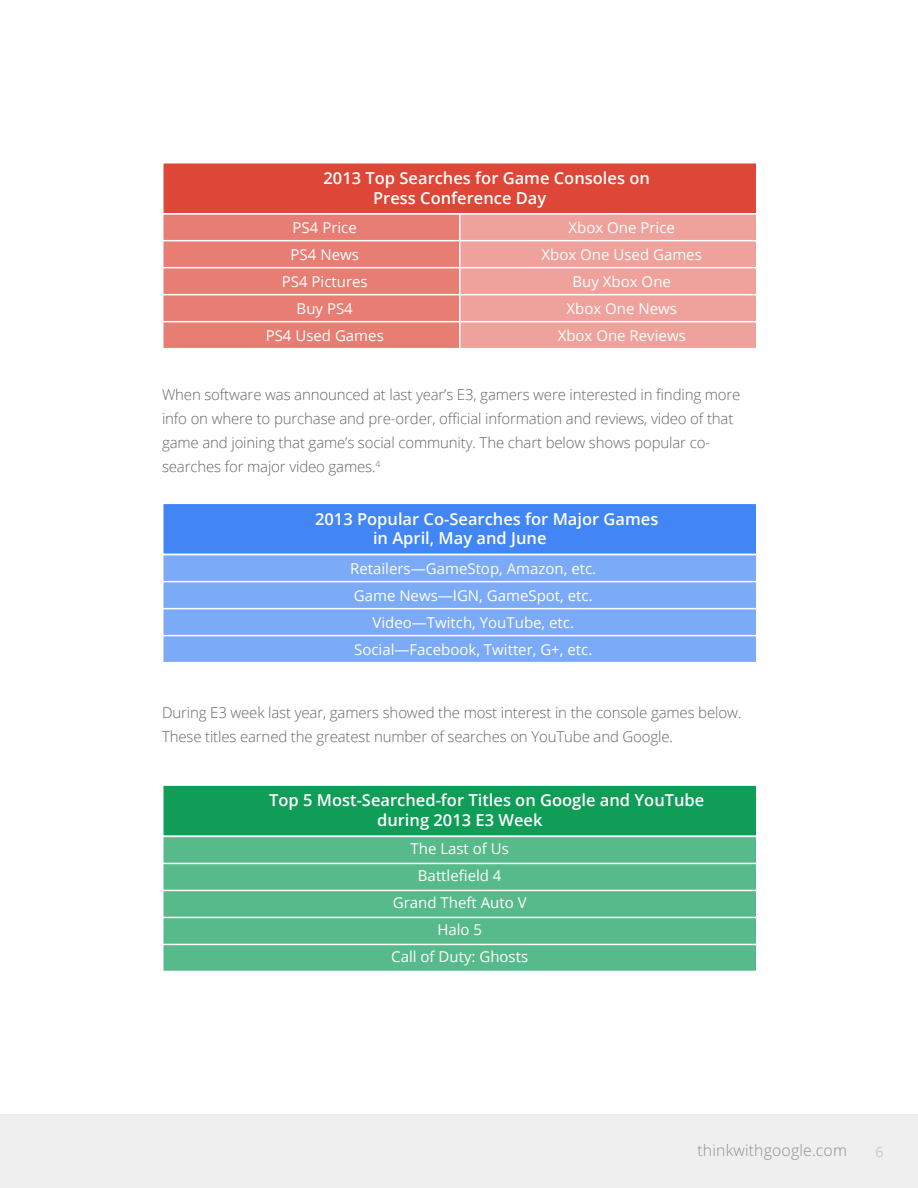
<style>
.page{position:relative;width:918px;height:1188px;background:#fff}
.page>*{position:absolute;margin:0;border:0;box-sizing:border-box;transform-origin:0 0}
.Bold_Header{font:600 16.5px/19.8px "Open Sans";color:#fff}
.t1{font:300 15.75px "Open Sans";letter-spacing:.01em;color:#909090}
.t2{font:300 15px/24px "Open Sans";letter-spacing:-.01em;color:#656565}
.t3{font:15px/27px "Open Sans";color:#fff;text-align:center}
.t4{font:14.25px "Open Sans";color:#c9c9c9}
</style>
<div class="page">
<svg style="left:163px;top:214px;width:594px;height:134px;background:#ec958d"></svg>
<hr style="left:756px;top:322px;width:2px;height:26px;background:#fff">
<div style="left:163px;top:163px;width:594px;height:51px;background:#de4637"></div>
<div style="left:162px;top:162px;width:596px;height:52px;border:2px solid #fff"></div>
<svg style="left:164px;top:555px;width:592px;height:107px;background:#7dabf7"></svg>
<hr style="left:162px;top:581px;width:596px;height:1px;background:#fff">
<hr style="left:162px;top:608px;width:596px;height:1px;background:#fff">
<hr style="left:162px;top:635px;width:596px;height:1px;background:#fff">
<div style="left:163px;top:503px;width:594px;height:51px;background:#4285f4"></div>
<div style="left:162px;top:503px;width:596px;height:52px;border:2px solid #fff"></div>
<div style="left:0;top:1114px;width:918px;height:74px;background:#f0eff0"></div>
<svg style="left:164px;top:837px;width:592px;height:134px;background:#5abb8c"></svg>
<hr style="left:162px;top:863px;width:596px;height:1px;background:#fff">
<hr style="left:162px;top:890px;width:596px;height:1px;background:#fff">
<hr style="left:162px;top:917px;width:596px;height:1px;background:#fff">
<hr style="left:162px;top:944px;width:596px;height:1px;background:#fff">
<div style="left:163px;top:785px;width:594px;height:51px;background:#0f9d58"></div>
<div style="left:162px;top:784px;width:596px;height:53px;border:2px solid #fff"></div>
<p class="Bold_Header" style="left:373px;top:168px;width:278px;text-indent:-50px">2013 Top Searches for Game Consoles on<br>Press Conference Day</p>
<p class="t3" style="left:293px;top:213px;width:66px">PS4 Price</p>
<p class="t3" style="left:569px;top:213px;width:108px">Xbox One Price</p>
<p class="t3" style="left:291px;top:240px;width:70px">PS4 News</p>
<p class="t3" style="left:542px;top:240px;width:162px">Xbox One Used Games</p>
<p class="t3" style="left:282px;top:267px;width:87px">PS4 Pictures</p>
<p class="t3" style="left:573px;top:267px;width:100px">Buy Xbox One</p>
<p class="t3" style="left:297px;top:294px;width:58px">Buy PS4</p>
<p class="t3" style="left:567px;top:294px;width:112px">Xbox One News</p>
<p class="t3" style="left:266px;top:321px;width:120px">PS4 Used Games</p>
<p class="t3" style="left:558px;top:321px;width:130px">Xbox One Reviews</p>
<p class="t2" style="left:162px;top:383px;width:580px">When software was announced at last year’s E3, gamers were interested in finding more info on where to purchase and pre-order, official information and reviews, video of that game and joining that game’s social community. The chart below shows popular co&shy;searches for major video games.<sup>4</sup></p>
<p class="Bold_Header" style="left:373px;top:508px;width:287px;text-indent:-58px">2013 Popular Co-Searches for Major Games in April, May and June</p>
<p class="t3" style="left:350px;top:554px;width:248px">Retailers—GameStop, Amazon, etc.<br>Game News—IGN, GameSpot, etc.<br>Video—Twitch, YouTube, etc.<br>Social—Facebook, Twitter, G+, etc.</p>
<p class="t2" style="left:162px;top:701px;width:581px">During E3 week last year, gamers showed the most interest in the console games below.<br>These titles earned the greatest number of searches on YouTube and Google.</p>
<p class="Bold_Header" style="left:377px;top:790px;width:329px;text-indent:-108px">Top 5 Most-Searched-for Titles on Google and YouTube during 2013 E3 Week</p>
<p class="t3" style="left:411px;top:835px;width:100px">The Last of Us</p>
<p class="t3" style="left:418px;top:862px;width:85px">Battlefield 4</p>
<p class="t3" style="left:393px;top:889px;width:135px">Grand Theft Auto V</p>
<p class="t3" style="left:437px;top:916px;width:46px">Halo 5</p>
<p class="t3" style="left:391px;top:943px;width:139px">Call of Duty: Ghosts</p>
<p class="t1" style="left:698px;top:1140px;width:151px">thinkwithgoogle.com</p>
<p class="t4" style="left:876px;top:1142px;width:10px">6</p>
</div>
